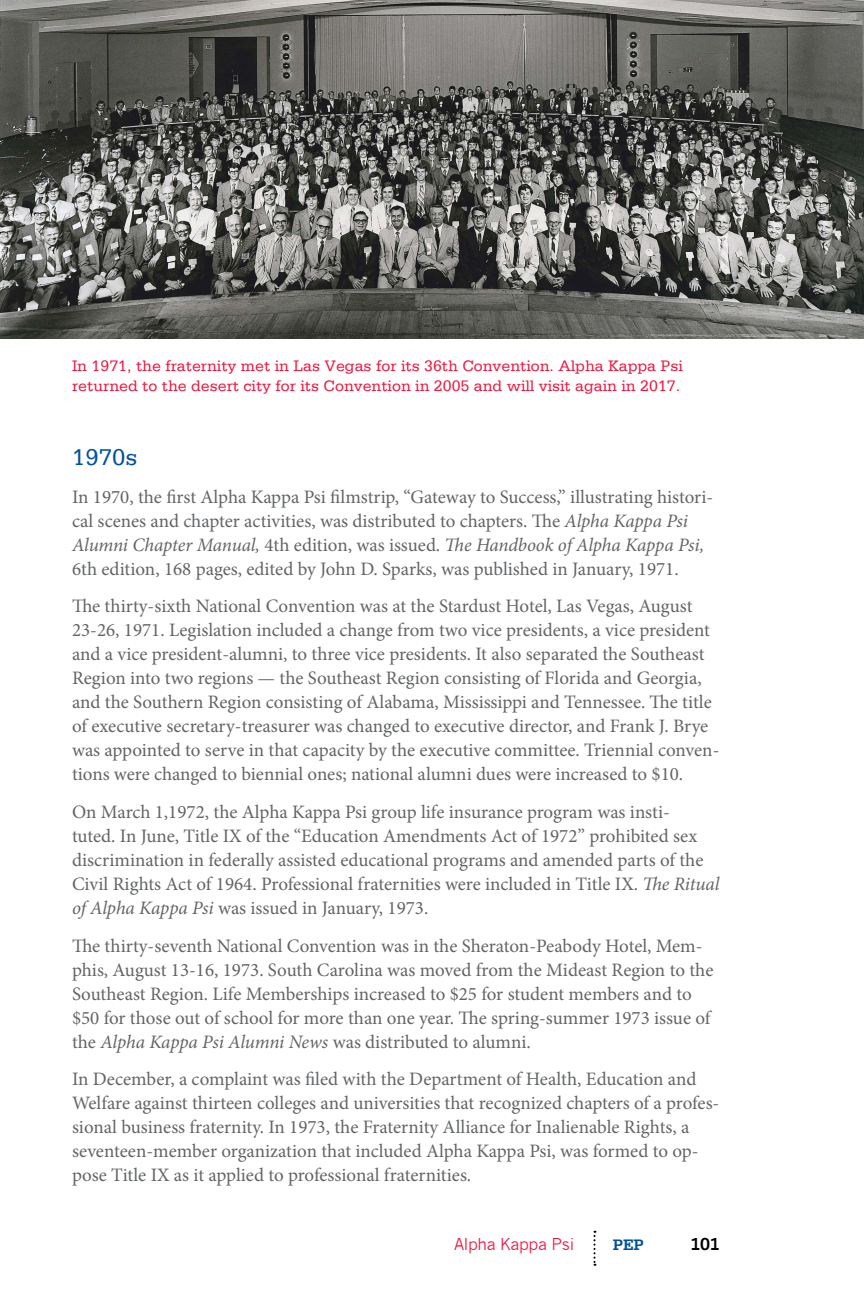
<style>
.page{position:relative;width:864px;height:1296px;background:#fff}
.page>*{position:absolute;margin:0;border:0;box-sizing:border-box;transform-origin:0 0}
.t1{font:24px "Serifa";color:#00529b}
.t2{font:19px/24px "Minion Pro";color:#626466}
.t3{font:16px/19.2px "Serifa";color:#ed1840}
.t4{font:16px "News Gothic";letter-spacing:-.02em;color:#ed1840}
.t5{font:700 16px "Serifa";color:#00529b}
.t6{font:700 16px "News Gothic";color:#000}
.s1{font-style:italic}
</style>
<div class="page">
<svg style="left:594px;top:1231px;width:2px;height:35px"></svg>
<img style="left:0;top:0;width:864px;height:339px">
<p class="t3" style="left:72px;top:357px;width:612px">In 1971, the fraternity met in Las Vegas for its 36th Convention. Alpha Kappa Psi returned to the desert city for its Convention in 2005 and will visit again in 2017.</p>
<p class="t1" style="left:72px;top:444px;width:67px">1970s</p>
<p class="t2" style="left:72px;top:485px;width:643px">In 1970, the first Alpha Kappa Psi filmstrip, “Gateway to Success,” illustrating histori&shy;cal scenes and chapter activities, was distributed to chapters. The <span class="s1">Alpha Kappa Psi Alumni Chapter Manual,</span> 4th edition, was issued. <span class="s1">The Handbook of Alpha Kappa Psi, </span>6th edition, 168 pages, edited by John D. Sparks, was published in January, 1971.</p>
<p class="t2" style="left:72px;top:594px;width:649px">The thirty-sixth National Convention was at the Stardust Hotel, Las Vegas, August 23-26, 1971. Legislation included a change from two vice presidents, a vice president and a vice president-alumni, to three vice presidents. It also separated the Southeast Region into two regions — the Southeast Region consisting of Florida and Georgia, and the Southern Region consisting of Alabama, Mississippi and Tennessee. The title of executive secretary-treasurer was changed to executive director, and Frank J. Brye was appointed to serve in that capacity by the executive committee. Triennial conven&shy;tions were changed to biennial ones; national alumni dues were increased to $10.</p>
<p class="t2" style="left:72px;top:800px;width:649px">On March 1,1972, the Alpha Kappa Psi group life insurance program was insti-<br>tuted. In June, Title IX of the “Education Amendments Act of 1972” prohibited sex discrimination in federally assisted educational programs and amended parts of the Civil Rights Act of 1964. Professional fraternities were included in Title IX. <span class="s1">The Ritual of Alpha Kappa Psi</span> was issued in January, 1973.</p>
<p class="t2" style="left:72px;top:934px;width:643px">The thirty-seventh National Convention was in the Sheraton-Peabody Hotel, Mem&shy;phis, August 13-16, 1973. South Carolina was moved from the Mideast Region to the Southeast Region. Life Memberships increased to $25 for student members and to $50 for those out of school for more than one year. The spring-summer 1973 issue of the <span class="s1">Alpha Kappa Psi Alumni News</span> was distributed to alumni.</p>
<p class="t2" style="left:72px;top:1067px;width:649px">In December, a complaint was filed with the Department of Health, Education and Welfare against thirteen colleges and universities that recognized chapters of a profes&shy;sional business fraternity. In 1973, the Fraternity Alliance for Inalienable Rights, a seventeen-member organization that included Alpha Kappa Psi, was formed to op&shy;pose Title IX as it applied to professional fraternities.</p>
<p class="t4" style="left:454px;top:1235px;width:122px">Alpha Kappa Psi</p>
<p class="t5" style="left:613px;top:1235px;width:33px">PEP</p>
<p class="t6" style="left:691px;top:1234px;width:31px">101</p>
</div>
